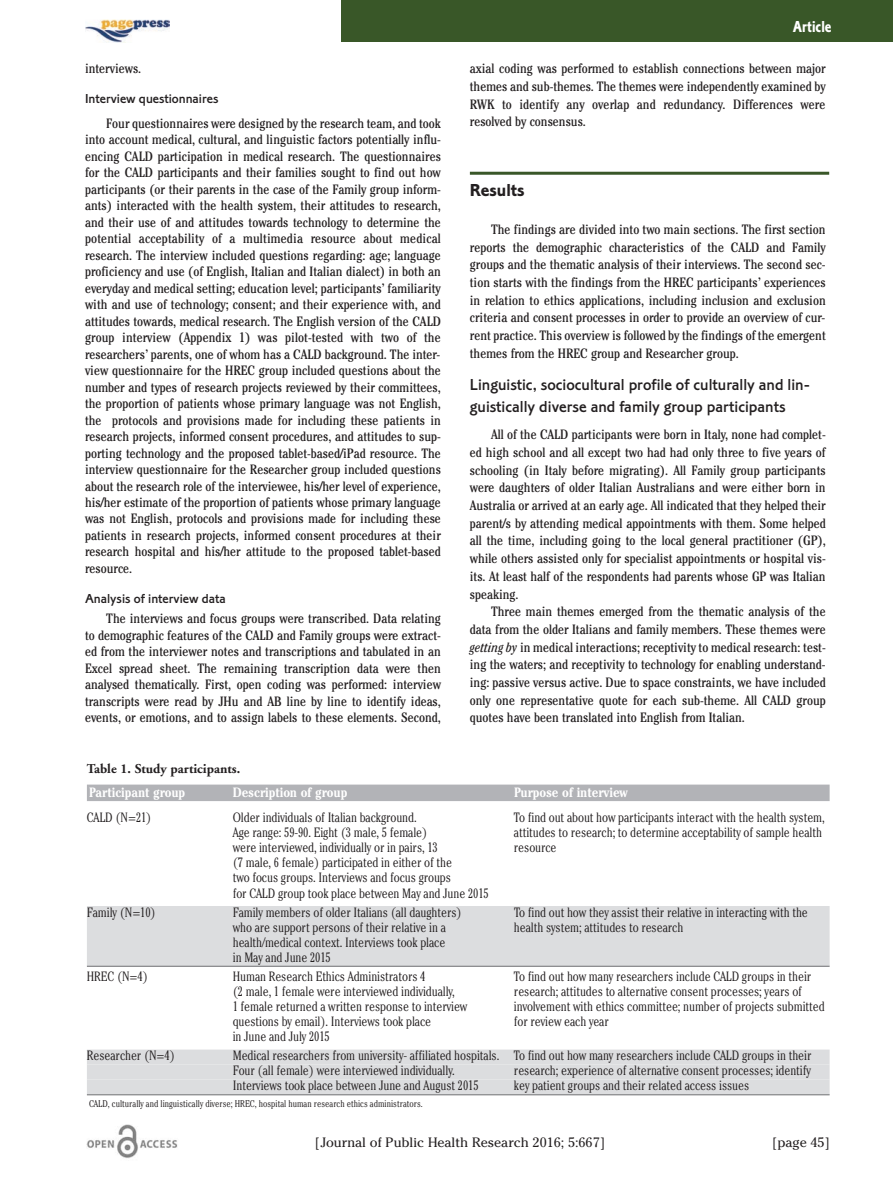
<style>
.page{position:relative;width:893px;height:1191px;background:#fff}
.page>*{position:absolute;margin:0;border:0;box-sizing:border-box;transform-origin:0 0}
.t1{font:18px "Corinthian Bold Plain";color:#231f20}
.t2{font:16.5px/21.3px "Corinthian Medium Plain";color:#231f20}
.t3{font:16.5px "Corinthian Bold Condensed Plain";color:#fff}
.t4{font:condensed 13.5px/16.5px "Cheltenham";color:#231f20;text-align:justify}
.t5{font:300 condensed 13.5px/15px "Cheltenham";letter-spacing:-.01em;color:#231f20}
.t6{font:700 condensed 13.5px "Cheltenham";letter-spacing:-.01em;color:#fff}
.t7{font:13.5px "Cheltenham";color:#231f20}
.t8{font:13.5px "Corinthian Medium Plain";color:#231f20}
.t9{font:700 13.5px "Adobe Garamond";color:#231f20}
.t10{font:300 condensed 9.75px "Cheltenham";color:#231f20}
.s1{font-style:italic}
</style>
<div class="page">
<div style="left:342px;top:0;width:551px;height:41px;background:#395728"></div>
<hr style="left:470px;top:172px;width:359px;height:3px;background:#395728">
<img style="left:85px;top:19px;width:85px;height:24px">
<img style="left:86px;top:1124px;width:92px;height:35px">
<div style="left:87px;top:784px;width:743px;height:17px;background:#b2b3b7"></div>
<div style="left:87px;top:906px;width:743px;height:15px;background:#dcdddf"></div>
<div style="left:87px;top:921px;width:743px;height:15px;background:#dcdddf"></div>
<div style="left:87px;top:936px;width:743px;height:15px;background:#dcdddf"></div>
<div style="left:87px;top:951px;width:743px;height:15px;background:#dcdddf"></div>
<hr style="left:87px;top:966px;width:743px;height:1px;background:#6c6d70">
<div style="left:87px;top:1049px;width:743px;height:15px;background:#dcdddf"></div>
<div style="left:87px;top:1064px;width:743px;height:15px;background:#dcdddf"></div>
<div style="left:87px;top:1079px;width:743px;height:15px;background:#dcdddf"></div>
<hr style="left:87px;top:1094px;width:743px;height:1px;background:#6c6d70">
<p class="t4" style="left:85px;top:62px;width:58px">interviews.</p>
<p class="t8" style="left:85px;top:94px;width:135px">Interview questionnaires</p>
<p class="t4" style="left:85px;top:116px;width:357px;text-indent:21px">Four questionnaires were designed by the research team, and took into account medical, cultural, and linguistic factors potentially influ&shy;encing CALD participation in medical research. The questionnaires for the CALD participants and their families sought to find out how participants (or their parents in the case of the Family group inform&shy;ants) interacted with the health system, their attitudes to research, and their use of and attitudes towards technology to determine the potential acceptability of a multimedia resource about medical research. The interview included questions regarding: age; language proficiency and use (of English, Italian and Italian dialect) in both an everyday and medical setting; education level; participants’ familiarity with and use of technology; consent; and their experience with, and attitudes towards, medical research. The English version of the CALD group interview (Appendix 1) was pilot-tested with two of the researchers’ parents, one of whom has a CALD background. The inter&shy;view questionnaire for the HREC group included questions about the number and types of research projects reviewed by their committees, the proportion of patients whose primary language was not English, the protocols and provisions made for including these patients in research projects, informed consent procedures, and attitudes to sup&shy;porting technology and the proposed tablet-based/iPad resource. The interview questionnaire for the Researcher group included questions about the research role of the interviewee, his/her level of experience, his/her estimate of the proportion of patients whose primary language was not English, protocols and provisions made for including these patients in research projects, informed consent procedures at their research hospital and his/her attitude to the proposed tablet-based resource.</p>
<p class="t8" style="left:85px;top:593px;width:142px">Analysis of interview data</p>
<p class="t4" style="left:85px;top:612px;width:357px;text-indent:21px">The interviews and focus groups were transcribed. Data relating to demographic features of the CALD and Family groups were extract&shy;ed from the interviewer notes and transcriptions and tabulated in an Excel spread sheet. The remaining transcription data were then analysed thematically. First, open coding was performed: interview transcripts were read by JHu and AB line by line to identify ideas, events, or emotions, and to assign labels to these elements. Second,</p>
<p class="t3" style="left:793px;top:21px;width:40px">Article</p>
<p class="t4" style="left:470px;top:61px;width:357px;line-height:17.7px">axial coding was performed to establish connections between major themes and sub-themes. The themes were independently examined by RWK to identify any overlap and redundancy. Differences were resolved by consensus.</p>
<h1 class="t1" style="left:470px;top:184px;width:56px">Results</h1>
<p class="t4" style="left:470px;top:222px;width:357px;line-height:17.7px;text-indent:21px">The findings are divided into two main sections. The first section reports the demographic characteristics of the CALD and Family groups and the thematic analysis of their interviews. The second sec&shy;tion starts with the findings from the HREC participants’ experiences in relation to ethics applications, including inclusion and exclusion criteria and consent processes in order to provide an overview of cur&shy;rent practice. This overview is followed by the findings of the emergent themes from the HREC group and Researcher group.</p>
<p class="t2" style="left:470px;top:376px;width:342px">Linguistic, sociocultural profile of culturally and lin&shy;guistically diverse and family group participants</p>
<p class="t4" style="left:470px;top:427px;width:357px;line-height:17.7px;text-indent:21px">All of the CALD participants were born in Italy, none had complet&shy;ed high school and all except two had had only three to five years of schooling (in Italy before migrating). All Family group participants were daughters of older Italian Australians and were either born in Australia or arrived at an early age. All indicated that they helped their parent/s by attending medical appointments with them. Some helped all the time, including going to the local general practitioner (GP), while others assisted only for specialist appointments or hospital vis&shy;its. At least half of the respondents had parents whose GP was Italian speaking.</p>
<p class="t4" style="left:470px;top:604px;width:357px;line-height:17.7px;text-indent:21px">Three main themes emerged from the thematic analysis of the data from the older Italians and family members. These themes were <span class="s1">getting by</span> in medical interactions; receptivity to medical research: test&shy;ing the waters; and receptivity to technology for enabling understand&shy;ing: passive versus active. Due to space constraints, we have included only one representative quote for each sub-theme. All CALD group quotes have been translated into English from Italian.</p>
<p class="t9" style="left:87px;top:763px;width:155px">Table 1. Study participants.</p>
<p class="t6" style="left:89px;top:787px;width:98px">Participant group</p>
<p class="t6" style="left:233px;top:787px;width:116px">Description of group</p>
<p class="t6" style="left:514px;top:787px;width:115px">Purpose of interview</p>
<p class="t5" style="left:87px;top:811px;width:66px">CALD (N=21)</p>
<p class="t5" style="left:233px;top:811px;width:185px">Older individuals of Italian background.</p>
<p class="t5" style="left:514px;top:811px;width:312px">To find out about how participants interact with the health system,</p>
<p class="t5" style="left:233px;top:826px;width:196px">Age range: 59-90. Eight (3 male, 5 female)</p>
<p class="t5" style="left:514px;top:826px;width:310px">attitudes to research; to determine acceptability of sample health</p>
<p class="t5" style="left:233px;top:841px;width:207px">were interviewed, individually or in pairs, 13</p>
<p class="t5" style="left:514px;top:841px;width:44px">resource</p>
<p class="t5" style="left:233px;top:856px;width:257px">(7 male, 6 female) participated in either of the<br>two focus groups. Interviews and focus groups<br>for CALD group took place between May and June 2015</p>
<p class="t5" style="left:87px;top:906px;width:70px">Family (N=10)</p>
<p class="t5" style="left:233px;top:906px;width:230px">Family members of older Italians (all daughters)</p>
<p class="t5" style="left:514px;top:906px;width:295px">To find out how they assist their relative in interacting with the</p>
<p class="t5" style="left:233px;top:921px;width:215px">who are support persons of their relative in a</p>
<p class="t5" style="left:514px;top:921px;width:171px">health system; attitudes to research</p>
<p class="t5" style="left:233px;top:936px;width:214px">health/medical context. Interviews took place in May and June 2015</p>
<p class="t5" style="left:87px;top:970px;width:63px">HREC (N=4)</p>
<p class="t5" style="left:233px;top:970px;width:194px">Human Research Ethics Administrators 4</p>
<p class="t5" style="left:514px;top:970px;width:299px">To find out how many researchers include CALD groups in their</p>
<p class="t5" style="left:233px;top:985px;width:224px">(2 male, 1 female were interviewed individually,</p>
<p class="t5" style="left:514px;top:985px;width:290px">research; attitudes to alternative consent processes; years of</p>
<p class="t5" style="left:233px;top:1000px;width:236px">1 female returned a written response to interview</p>
<p class="t5" style="left:514px;top:1000px;width:312px">involvement with ethics committee; number of projects submitted</p>
<p class="t5" style="left:233px;top:1015px;width:200px">questions by email). Interviews took place</p>
<p class="t5" style="left:514px;top:1015px;width:97px">for review each year</p>
<p class="t5" style="left:233px;top:1030px;width:99px">in June and July 2015</p>
<p class="t5" style="left:87px;top:1049px;width:90px">Researcher (N=4)</p>
<p class="t5" style="left:233px;top:1049px;width:580px">Medical researchers from university- affiliated hospitals. To find out how many researchers include CALD groups in their<br>Four (all female) were interviewed individually.</p>
<p class="t5" style="left:514px;top:1064px;width:298px">research; experience of alternative consent processes; identify</p>
<p class="t5" style="left:233px;top:1079px;width:247px">Interviews took place between June and August 2015</p>
<p class="t5" style="left:514px;top:1079px;width:237px">key patient groups and their related access issues</p>
<p class="t10" style="left:89px;top:1099px;width:335px">CALD, culturally and linguistically diverse; HREC, hospital human research ethics administrators.</p>
<p class="t7" style="left:315px;top:1134px;width:292px">[Journal of Public Health Research 2016; 5:667]</p>
<p class="t7" style="left:772px;top:1134px;width:59px">[page 45]</p>
</div>
